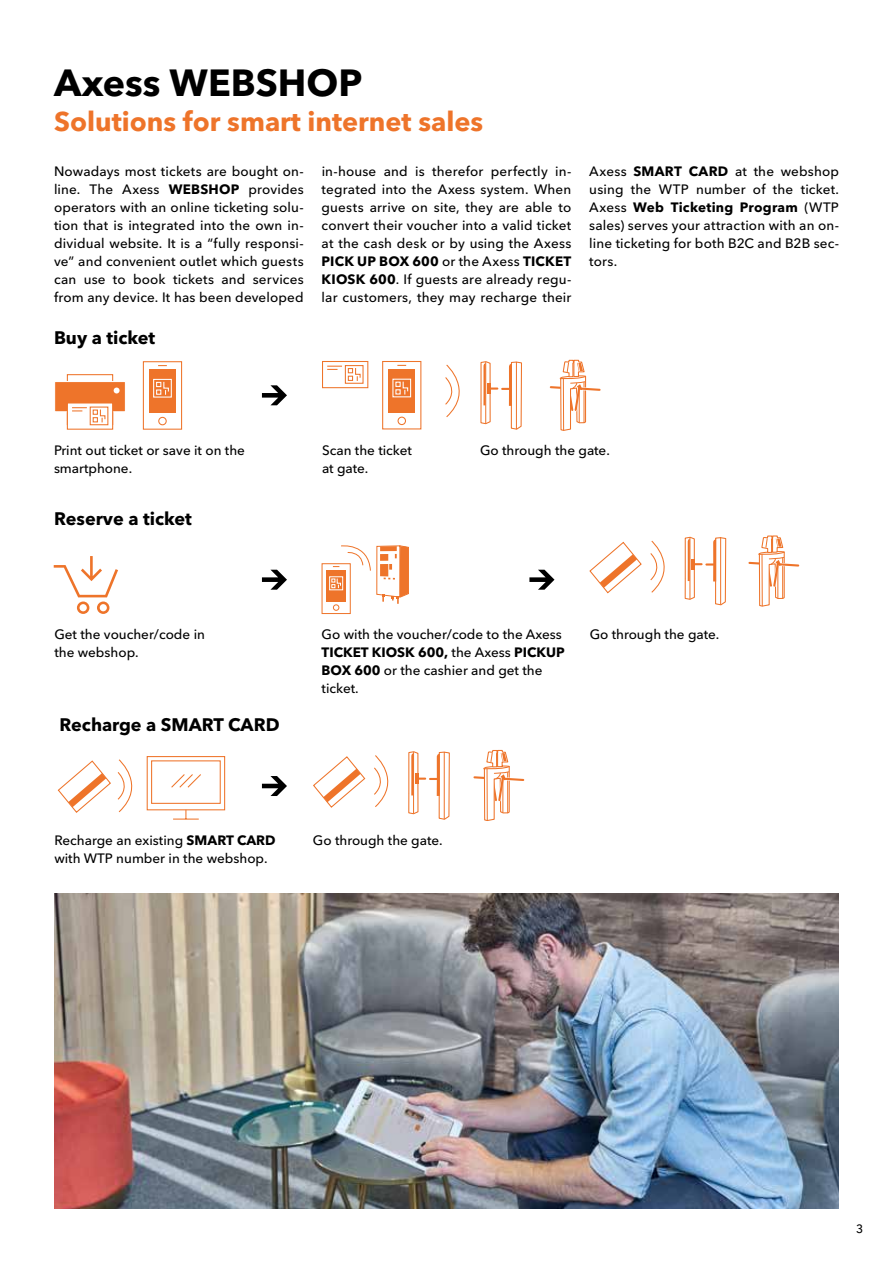
<style>
.page{position:relative;width:893px;height:1263px;background:#fff}
.page>*{position:absolute;margin:0;border:0;box-sizing:border-box;transform-origin:0 0}
.t1{font:700 37.5px "Avenir Next Cyr";color:#000}
.t2{font:700 27px "Avenir Next Cyr";color:#ee742a}
.t3{font:700 18px "Avenir Next Cyr";color:#000}
.t4{font:500 13.5px/18px "Avenir Next Cyr";color:#000}
.t5{font:500 12px "Avenir Next Cyr";color:#000}
.s1{font-weight:700}
</style>
<div class="page">
<div style="left:326px;top:570px;width:20px;height:32px;background:#ee742a"></div>
<div style="left:322px;top:563px;width:29px;height:51px;border:1px solid #ee742a"></div>
<div style="left:333px;top:604px;width:6px;height:7px;border:1px solid #ee742a;border-radius:50%"></div>
<div style="left:329px;top:576px;width:14px;height:14px;border:1px solid #fff"></div>
<svg style="left:331px;top:545px;width:78px;height:58px"></svg>
<svg style="left:589px;top:541px;width:53px;height:53px"></svg>
<svg style="left:650px;top:536px;width:77px;height:70px"></svg>
<hr style="left:690px;top:538px;width:1px;height:61px;background:#ee742a">
<hr style="left:720px;top:538px;width:1px;height:67px;background:#ee742a">
<div style="left:149px;top:370px;width:27px;height:43px;background:#ee742a"></div>
<div style="left:143px;top:361px;width:39px;height:69px;border:1px solid #ee742a"></div>
<div style="left:158px;top:417px;width:9px;height:8px;border:1px solid #ee742a;border-radius:50%"></div>
<div style="left:153px;top:379px;width:19px;height:19px;border:1px solid #fff"></div>
<svg style="left:156px;top:381px;width:13px;height:14px"></svg>
<div style="left:67px;top:374px;width:46px;height:51px;border:1px solid #ee742a"></div>
<div style="left:54px;top:381px;width:72px;height:31px;background:#ee742a;border:1px solid #fff"></div>
<svg style="left:114px;top:388px;width:6px;height:5px"></svg>
<svg style="left:67px;top:403px;width:46px;height:27px"></svg>
<svg style="left:72px;top:407px;width:15px;height:4px"></svg>
<div style="left:90px;top:407px;width:18px;height:18px;border:1px solid #ee742a"></div>
<svg style="left:93px;top:408px;width:13px;height:14px"></svg>
<div style="left:147px;top:756px;width:78px;height:54px;border:1px solid #ee742a"></div>
<hr style="left:173px;top:818px;width:26px;height:2px;background:#ee742a">
<div style="left:151px;top:760px;width:70px;height:44px;border:1px solid #ee742a"></div>
<svg style="left:171px;top:774px;width:30px;height:14px"></svg>
<svg style="left:57px;top:759px;width:90px;height:54px"></svg>
<svg style="left:313px;top:756px;width:53px;height:52px"></svg>
<svg style="left:374px;top:751px;width:76px;height:69px"></svg>
<hr style="left:413px;top:752px;width:1px;height:62px;background:#ee742a">
<hr style="left:444px;top:752px;width:1px;height:67px;background:#ee742a">
<svg style="left:262px;top:776px;width:25px;height:20px"></svg>
<svg style="left:262px;top:570px;width:25px;height:20px"></svg>
<svg style="left:529px;top:570px;width:25px;height:20px"></svg>
<svg style="left:262px;top:385px;width:25px;height:20px"></svg>
<div style="left:389px;top:370px;width:26px;height:43px;background:#ee742a"></div>
<div style="left:382px;top:361px;width:39px;height:68px;border:1px solid #ee742a"></div>
<div style="left:398px;top:417px;width:8px;height:8px;border:1px solid #ee742a;border-radius:50%"></div>
<div style="left:392px;top:379px;width:19px;height:18px;border:1px solid #fff"></div>
<svg style="left:395px;top:381px;width:14px;height:13px"></svg>
<div style="left:322px;top:361px;width:46px;height:27px;background:#fff;border:1px solid #ee742a"></div>
<svg style="left:327px;top:366px;width:15px;height:4px"></svg>
<div style="left:345px;top:365px;width:19px;height:19px;border:1px solid #ee742a"></div>
<svg style="left:348px;top:368px;width:13px;height:13px"></svg>
<svg style="left:445px;top:361px;width:77px;height:69px"></svg>
<hr style="left:485px;top:362px;width:1px;height:62px;background:#ee742a">
<hr style="left:516px;top:362px;width:1px;height:67px;background:#ee742a">
<svg style="left:54px;top:556px;width:64px;height:58px"></svg>
<img style="left:54px;top:893px;width:785px;height:316px">
<svg style="left:549px;top:359px;width:52px;height:72px"></svg>
<svg style="left:748px;top:535px;width:52px;height:72px"></svg>
<svg style="left:473px;top:749px;width:52px;height:72px"></svg>
<h1 class="t1" style="left:54px;top:60px;width:310px">Axess WEBSHOP</h1>
<h2 class="t2" style="left:54px;top:105px;width:431px">Solutions for smart internet sales</h2>
<p class="t4" style="left:54px;top:163px;width:251px;text-align:justify">Nowadays most tickets are bought on&shy;line. The Axess <span class="s1">WEBSHOP</span> provides operators with an online ticketing solu&shy;tion that is integrated into the own in&shy;dividual website. It is a “fully responsi&shy;ve” and convenient outlet which guests can use to book tickets and services from any device. It has been developed</p>
<p class="t4" style="left:322px;top:163px;width:251px;text-align:justify">in-house and is therefor perfectly in&shy;tegrated into the Axess system. When guests arrive on site, they are able to convert their voucher into a valid ticket at the cash desk or by using the Axess <span class="s1">PICK UP BOX 600</span> or the Axess <span class="s1">TICKET KIOSK 600</span>. If guests are already regu&shy;lar customers, they may recharge their</p>
<p class="t4" style="left:589px;top:163px;width:251px;text-align:justify">Axess <span class="s1">SMART CARD</span> at the webshop using the WTP number of the ticket.<br>Axess <span class="s1">Web Ticketing Program</span> (WTP sales) serves your attraction with an on&shy;line ticketing for both B2C and B2B sec&shy;tors.</p>
<h3 class="t3" style="left:54px;top:327px;width:103px">Buy a ticket</h3>
<p class="t4" style="left:54px;top:441px;width:192px">Print out ticket or save it on the smartphone.</p>
<h3 class="t3" style="left:54px;top:508px;width:139px">Reserve a ticket</h3>
<p class="t4" style="left:54px;top:625px;width:152px">Get the voucher/code in the webshop.</p>
<h3 class="t3" style="left:60px;top:713px;width:222px">Recharge a SMART CARD</h3>
<p class="t4" style="left:322px;top:442px;width:91px">Scan the ticket at gate.</p>
<p class="t4" style="left:480px;top:442px;width:131px">Go through the gate.</p>
<p class="t4" style="left:322px;top:625px;width:245px">Go with the voucher/code to the Axess<br><span class="s1">TICKET KIOSK 600,</span> the Axess <span class="s1">PICKUP<br>BOX 600</span> or the cashier and get the ticket.</p>
<p class="t4" style="left:590px;top:625px;width:131px">Go through the gate.</p>
<p class="t4" style="left:54px;top:831px;width:223px">Recharge an existing <span class="s1">SMART CARD</span></p>
<p class="t4" style="left:313px;top:831px;width:131px">Go through the gate.</p>
<p class="t4" style="left:54px;top:849px;width:215px">with WTP number in the webshop.</p>
<p class="t5" style="left:856px;top:1222px;width:9px">3</p>
</div>
